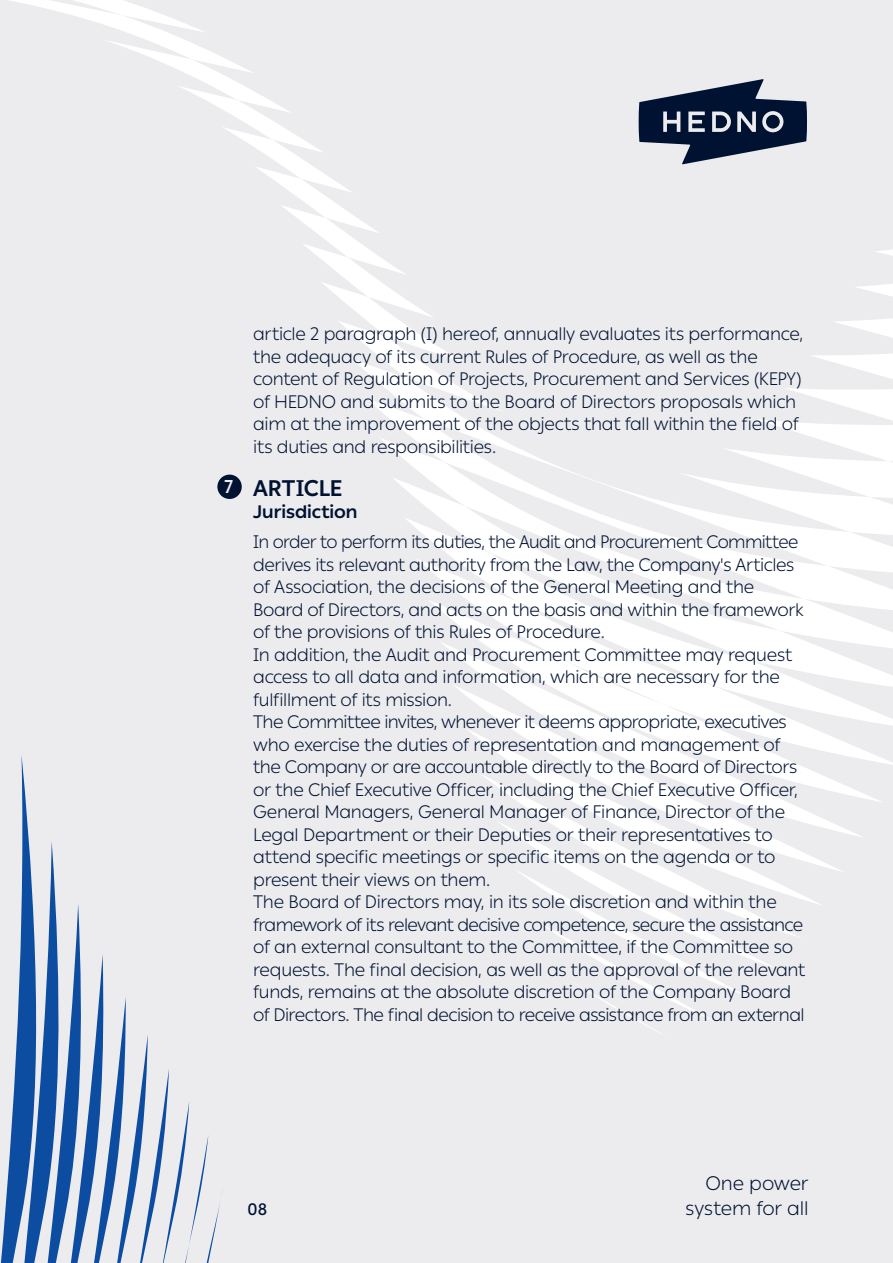
<style>
.page{position:relative;width:893px;height:1263px;background:#ececee}
.page>*{position:absolute;margin:0;border:0;box-sizing:border-box;transform-origin:0 0}
.t1{font:700 22.5px "Ping LCG";letter-spacing:-.005em;color:#001232}
.t2{font:300 19.5px/24.8px "Ping LCG";letter-spacing:-.005em;color:#001232;text-align:right}
.t3{font:700 18.6px "Ping LCG";color:#ececee;scale:.89 1}
.t4{font:300 18px/22.5px "Ping LCG";letter-spacing:-.02em;color:#001232}
.t5{font:700 18px "Ping LCG";color:#001232}
.t6{font:500 16.5px "Ping LCG";color:#001232}
</style>
<div class="page">
<svg style="left:542px;top:906px;width:235px;height:127px"></svg>
<svg style="left:824px;top:776px;width:57px;height:26px"></svg>
<svg style="left:449px;top:649px;width:444px;height:116px;fill:#fff"></svg>
<svg style="left:465px;top:728px;width:359px;height:178px"></svg>
<svg style="left:10px;top:0;width:448px;height:359px"></svg>
<svg style="left:876px;top:250px;width:17px;height:6px"></svg>
<svg style="left:857px;top:284px;width:36px;height:13px"></svg>
<svg style="left:354px;top:359px;width:147px;height:78px"></svg>
<svg style="left:760px;top:388px;width:133px;height:49px"></svg>
<svg style="left:836px;top:318px;width:57px;height:20px"></svg>
<svg style="left:811px;top:354px;width:82px;height:25px"></svg>
<svg style="left:381px;top:437px;width:512px;height:212px;fill:#f8f8f8"></svg>
<svg style="left:1px;top:755px;width:222px;height:508px"></svg>
<div style="left:217px;top:475px;width:25px;height:24px;background:#001232;border-radius:50%"></div>
<svg style="left:639px;top:79px;width:168px;height:85px"></svg>
<p class="t3" style="left:225px;top:472px;width:11px">7</p>
<p class="t4" style="left:253px;top:322px;width:552px">article 2 paragraph (I) hereof, annually evaluates its performance, the adequacy of its current Rules of Procedure, as well as the content of Regulation of Projects, Procurement and Services (KEPY) of HEDNO and submits to the Board of Directors proposals which aim at the improvement of the objects that fall within the field of its duties and responsibilities.</p>
<p class="t1" style="left:253px;top:470px;width:91px">ARTICLE</p>
<p class="t5" style="left:253px;top:498px;width:106px">Jurisdiction</p>
<p class="t4" style="left:253px;top:530px;width:554px">In order to perform its duties, the Audit and Procurement Committee derives its relevant authority from the Law, the Company's Articles of Association, the decisions of the General Meeting and the Board of Directors, and acts on the basis and within the framework of the provisions of this Rules of Procedure.<br>In addition, the Audit and Procurement Committee may request access to all data and information, which are necessary for the fulfillment of its mission.<br>The Committee invites, whenever it deems appropriate, executives who exercise the duties of representation and management of the Company or are accountable directly to the Board of Directors or the Chief Executive Officer, including the Chief Executive Officer, General Managers, General Manager of Finance, Director of the Legal Department or their Deputies or their representatives to attend specific meetings or specific items on the agenda or to present their views on them.<br>The Board of Directors may, in its sole discretion and within the framework of its relevant decisive competence, secure the assistance of an external consultant to the Committee, if the Committee so requests. The final decision, as well as the approval of the relevant funds, remains at the absolute discretion of the Company Board of Directors. The final decision to receive assistance from an external</p>
<p class="t6" style="left:248px;top:1196px;width:21px">08</p>
<p class="t2" style="left:686px;top:1170px;width:124px">One power system for all</p>
</div>
